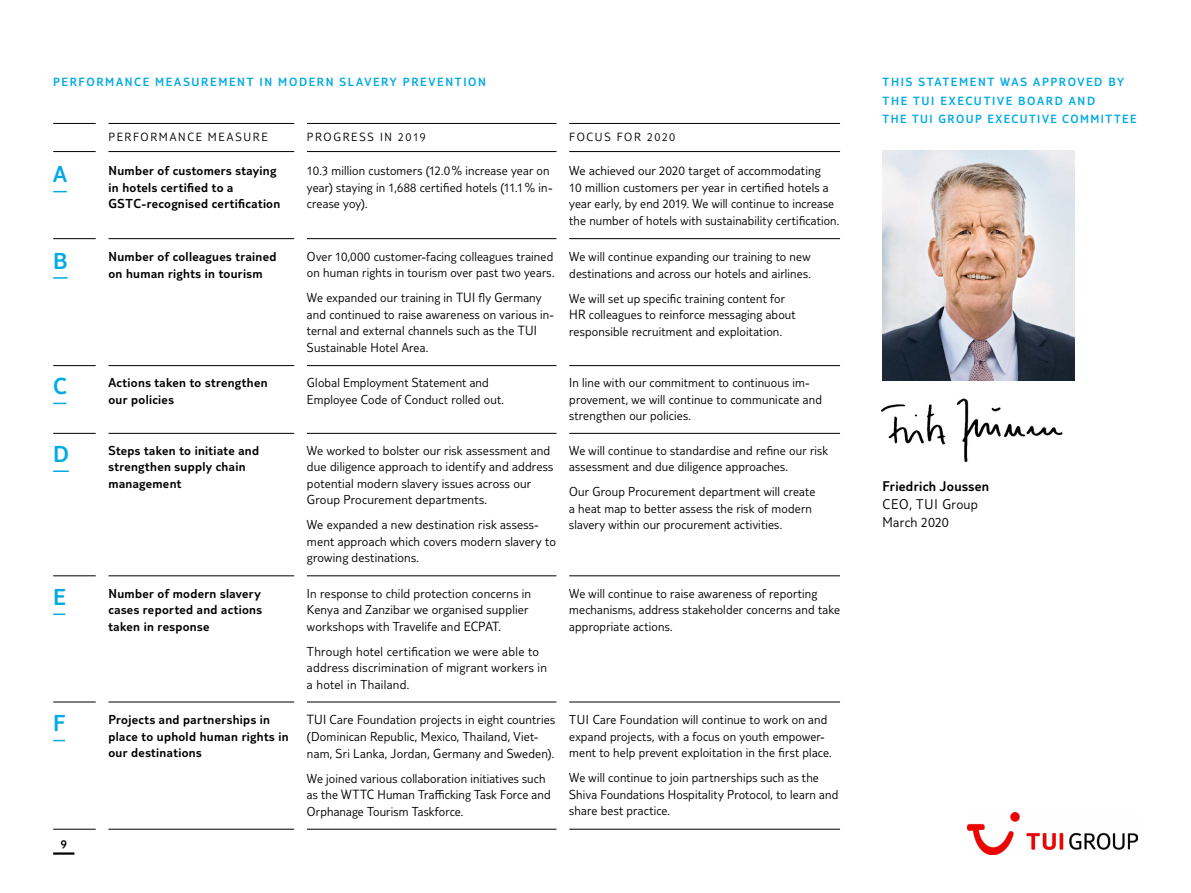
<style>
.page{position:relative;width:1191px;height:893px;background:#fff}
.page>*{position:absolute;margin:0;border:0;box-sizing:border-box;transform-origin:0 0}
.t1{font:300 24px "TUI Type";color:#00abe4}
.t2{font:300 14.7px/18.3px "TUI Type";letter-spacing:.02em;color:#000}
.t3{font:300 14.7px "TUI Type";letter-spacing:.02em;color:#000}
.t4{font:300 13.5px/16.5px "TUI Type";letter-spacing:.01em;color:#000}
.t5{font:300 13.5px/16.5px "TUI Type";letter-spacing:.025em;color:#000}
.t6{font:300 12.3px/18.3px "TUI Type";letter-spacing:.135em;color:#00abe4}
.t7{font:300 12.3px "TUI Type";letter-spacing:.135em;color:#000}
.t8{font:300 12.3px "TUI Type";color:#000}
.s1{font-size:13.8px}
</style>
<div class="page">
<hr style="left:53px;top:852px;width:21px;height:3px;background:#000">
<svg style="left:53px;top:277px;width:15px;height:2px"></svg>
<svg style="left:53px;top:191px;width:14px;height:1px"></svg>
<hr style="left:53px;top:123px;width:43px;height:1px;background:#000">
<hr style="left:108px;top:123px;width:186px;height:1px;background:#000">
<hr style="left:307px;top:123px;width:249px;height:1px;background:#000">
<hr style="left:569px;top:123px;width:271px;height:1px;background:#000">
<hr style="left:53px;top:151px;width:43px;height:1px;background:#000">
<hr style="left:108px;top:151px;width:186px;height:1px;background:#000">
<hr style="left:307px;top:151px;width:249px;height:1px;background:#000">
<hr style="left:569px;top:151px;width:271px;height:1px;background:#000">
<hr style="left:108px;top:238px;width:186px;height:1px;background:#000">
<hr style="left:307px;top:238px;width:249px;height:1px;background:#000">
<hr style="left:569px;top:238px;width:271px;height:1px;background:#000">
<hr style="left:53px;top:238px;width:43px;height:1px;background:#000">
<svg style="left:53px;top:403px;width:13px;height:1px"></svg>
<hr style="left:108px;top:433px;width:186px;height:1px;background:#000">
<hr style="left:307px;top:433px;width:249px;height:1px;background:#000">
<hr style="left:569px;top:433px;width:271px;height:1px;background:#000">
<hr style="left:53px;top:433px;width:43px;height:1px;background:#000">
<hr style="left:108px;top:365px;width:186px;height:1px;background:#000">
<hr style="left:307px;top:365px;width:249px;height:1px;background:#000">
<hr style="left:569px;top:365px;width:271px;height:1px;background:#000">
<hr style="left:53px;top:365px;width:43px;height:1px;background:#000">
<svg style="left:53px;top:470px;width:16px;height:2px"></svg>
<hr style="left:108px;top:575px;width:186px;height:1px;background:#000">
<hr style="left:307px;top:575px;width:249px;height:1px;background:#000">
<hr style="left:569px;top:575px;width:271px;height:1px;background:#000">
<hr style="left:53px;top:575px;width:43px;height:1px;background:#000">
<svg style="left:53px;top:613px;width:12px;height:2px"></svg>
<hr style="left:108px;top:702px;width:186px;height:1px;background:#000">
<hr style="left:307px;top:702px;width:249px;height:1px;background:#000">
<hr style="left:569px;top:702px;width:271px;height:1px;background:#000">
<hr style="left:53px;top:702px;width:43px;height:1px;background:#000">
<svg style="left:53px;top:740px;width:12px;height:1px"></svg>
<hr style="left:108px;top:829px;width:186px;height:1px;background:#000">
<hr style="left:307px;top:829px;width:249px;height:1px;background:#000">
<hr style="left:569px;top:829px;width:271px;height:1px;background:#000">
<hr style="left:53px;top:829px;width:43px;height:1px;background:#000">
<img style="left:880px;top:398px;width:183px;height:64px">
<img style="left:967px;top:813px;width:170px;height:42px">
<img style="left:882px;top:151px;width:192px;height:229px">
<p class="t6" style="left:53px;top:73px;width:434px">PERFORMANCE MEASUREMENT IN MODERN SLAVERY PREVENTION</p>
<p class="t7" style="left:108px;top:130px;width:161px">PERFORMANCE MEASURE</p>
<p class="t7" style="left:307px;top:130px;width:120px">PROGRESS IN 2019</p>
<p class="t7" style="left:569px;top:130px;width:108px">FOCUS FOR 2020</p>
<h1 class="t1" style="left:53px;top:161px;width:15px">A</h1>
<p class="t5" style="left:108px;top:162px;width:173px">Number of customers staying in hotels certified to a<br>GSTC-recognised certification</p>
<p class="t4" style="left:307px;top:162px;width:247px">10.3 million customers (12.0% increase year on year) staying in 1,688 certified hotels (11.1% in&shy;crease yoy).</p>
<p class="t4" style="left:569px;top:162px;width:271px">We achieved our 2020 target of accommodating<br>10 million customers per year in certified hotels a year early, by end 2019. We will continue to increase the number of hotels with sustainability certification.</p>
<p class="t4" style="left:569px;top:248px;width:243px">We will continue expanding our training to new destinations and across our hotels and airlines.</p>
<p class="t4" style="left:569px;top:290px;width:228px">We will set up specific training content for<br><span class="s1">HR</span> colleagues to reinforce messaging about responsible recruitment and exploitation.</p>
<h1 class="t1" style="left:53px;top:247px;width:16px">B</h1>
<p class="t5" style="left:108px;top:248px;width:169px">Number of colleagues trained on human rights in tourism</p>
<p class="t4" style="left:307px;top:248px;width:249px">Over 10,000 customer-facing colleagues trained on human rights in tourism over past two years.</p>
<p class="t4" style="left:307px;top:289px;width:248px">We expanded our training in <span class="s1">TUI</span> fly Germany and continued to raise awareness on various in&shy;ternal and external channels such as the <span class="s1">TUI </span>Sustainable Hotel Area.</p>
<h1 class="t1" style="left:53px;top:372px;width:15px">C</h1>
<p class="t5" style="left:108px;top:374px;width:161px">Actions taken to strengthen our policies</p>
<p class="t4" style="left:307px;top:374px;width:199px">Global Employment Statement and<br>Employee Code of Conduct rolled out.</p>
<p class="t4" style="left:569px;top:374px;width:254px">In line with our commitment to continuous im&shy;provement, we will continue to communicate and strengthen our policies.</p>
<h1 class="t1" style="left:53px;top:440px;width:17px">D</h1>
<p class="t5" style="left:108px;top:442px;width:152px">Steps taken to initiate and strengthen supply chain management</p>
<p class="t4" style="left:307px;top:442px;width:248px">We worked to bolster our risk assessment and due diligence approach to identify and address potential modern slavery issues across our Group Procurement departments.</p>
<p class="t4" style="left:307px;top:516px;width:250px">We expanded a new destination risk assess&shy;ment approach which covers modern slavery to growing destinations.</p>
<p class="t4" style="left:569px;top:442px;width:260px">We will continue to standardise and refine our risk assessment and due diligence approaches.</p>
<p class="t4" style="left:569px;top:483px;width:248px">Our Group Procurement department will create a heat map to better assess the risk of modern slavery within our procurement activities.</p>
<h1 class="t1" style="left:53px;top:583px;width:14px">E</h1>
<p class="t5" style="left:108px;top:585px;width:155px;text-align:justify">Number of modern slavery cases reported and actions taken in response</p>
<p class="t4" style="left:307px;top:585px;width:226px">In response to child protection concerns in<br>Kenya and Zanzibar we organised supplier workshops with Travelife and <span class="s1">ECPAT</span>.</p>
<p class="t4" style="left:307px;top:643px;width:242px">Through hotel certification we were able to address discrimination of migrant workers in a hotel in Thailand.</p>
<h1 class="t1" style="left:53px;top:710px;width:14px">F</h1>
<p class="t5" style="left:108px;top:711px;width:182px">Projects and partnerships in place to uphold human rights in our destinations</p>
<p class="t4" style="left:307px;top:711px;width:250px"><span class="s1">TUI</span> Care Foundation projects in eight countries (Dominican Republic, Mexico, Thailand, Viet&shy;nam, Sri Lanka, Jordan, Germany and Sweden).</p>
<p class="t4" style="left:307px;top:769px;width:245px">We joined various collaboration initiatives such as the <span class="s1">WTTC</span> Human Trafficking Task Force and<br>Orphanage Tourism Taskforce.</p>
<p class="t8" style="left:61px;top:837px;width:8px">9</p>
<p class="t4" style="left:569px;top:585px;width:272px">We will continue to raise awareness of reporting mechanisms, address stakeholder concerns and take appropriate actions.</p>
<p class="t4" style="left:569px;top:711px;width:264px">TUI Care Foundation will continue to work on and expand projects, with a focus on youth empower&shy;ment to help prevent exploitation in the first place.</p>
<p class="t4" style="left:569px;top:769px;width:271px">We will continue to join partnerships such as the<br>Shiva Foundations Hospitality Protocol, to learn and share best practice.</p>
<p class="t6" style="left:882px;top:73px;width:255px">THIS STATEMENT WAS APPROVED BY<br>THE TUI EXECUTIVE BOARD AND<br>THE TUI GROUP EXECUTIVE COMMITTEE</p>
<p class="t3" style="left:882px;top:477px;width:108px">Friedrich Joussen</p>
<p class="t2" style="left:882px;top:495px;width:97px">CEO, TUI Group<br>March 2020</p>
</div>
